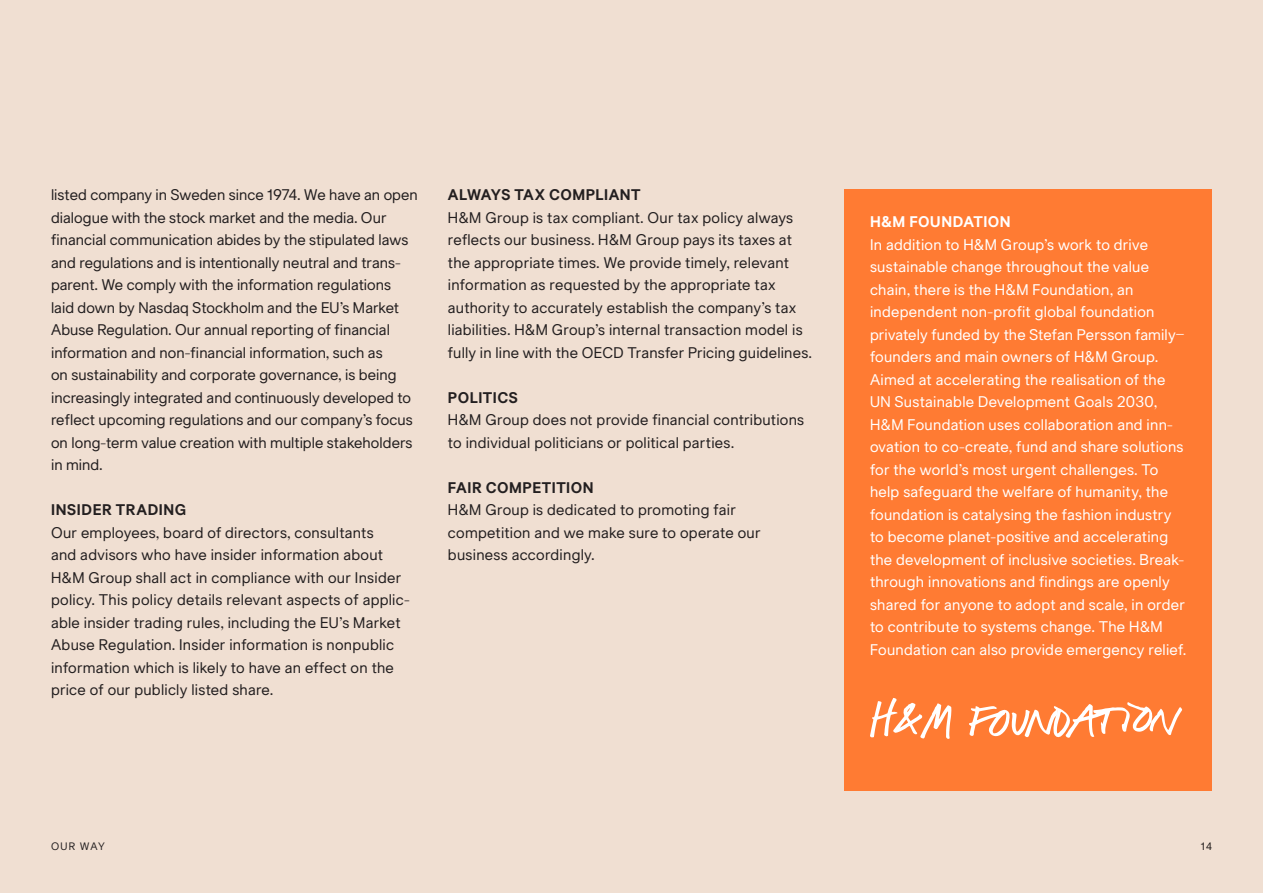
<style>
.page{position:relative;width:1263px;height:893px;background:#f0dfd2}
.page>*{position:absolute;margin:0;border:0;box-sizing:border-box;transform-origin:0 0}
.Body_copy{font:15px/22.5px "HM Group Ampersand";letter-spacing:.01em;color:#231f20}
.Body_copy-2{font:15px/22.5px "HM Group Ampersand";letter-spacing:.015em;color:#fff}
.Subheader{font:700 15px "HM Group Ampersand";letter-spacing:.035em;color:#231f20}
.Subheader-2{font:700 15px "HM Group Ampersand";letter-spacing:.035em;color:#fff}
.Small_copy___CAPS{font:10.5px "HM Group Ampersand";letter-spacing:.11em;color:#231f20}
</style>
<div class="page">
<div style="left:845px;top:189px;width:367px;height:602px;background:#ff7b33"></div>
<svg style="left:870px;top:698px;width:81px;height:41px"></svg>
<svg style="left:969px;top:702px;width:213px;height:36px"></svg>
<p class="Body_copy" style="left:51px;top:183px;width:368px">listed company in Sweden since 1974. We have an open dialogue with the stock market and the media. Our financial communication abides by the stipulated laws and regulations and is intentionally neutral and trans&shy;parent. We comply with the information regulations laid down by Nasdaq Stockholm and the EU’s Market Abuse Regulation. Our annual reporting of financial information and non-financial information, such as<br>on sustainability and corporate governance, is being increasingly integrated and continuously developed to reflect upcoming regulations and our company’s focus on long-term value creation with multiple stakeholders in mind.</p>
<p class="Subheader" style="left:51px;top:500px;width:136px">INSIDER TRADING</p>
<p class="Body_copy" style="left:51px;top:521px;width:360px">Our employees, board of directors, consultants<br>and advisors who have insider information about H&amp;M Group shall act in compliance with our Insider policy. This policy details relevant aspects of applic&shy;able insider trading rules, including the EU’s Market Abuse Regulation. Insider information is nonpublic information which is likely to have an effect on the price of our publicly listed share.</p>
<p class="Subheader" style="left:448px;top:185px;width:194px">ALWAYS TAX COMPLIANT</p>
<p class="Body_copy" style="left:448px;top:206px;width:365px">H&amp;M Group is tax compliant. Our tax policy always reflects our business. H&amp;M Group pays its taxes at the appropriate times. We provide timely, relevant information as requested by the appropriate tax authority to accurately establish the company’s tax liabilities. H&amp;M Group’s internal transaction model is fully in line with the OECD Transfer Pricing guidelines.</p>
<p class="Subheader" style="left:448px;top:388px;width:71px">POLITICS</p>
<p class="Body_copy" style="left:448px;top:408px;width:358px">H&amp;M Group does not provide financial contributions to individual politicians or political parties.</p>
<p class="Subheader" style="left:448px;top:478px;width:147px">FAIR COMPETITION</p>
<p class="Body_copy" style="left:448px;top:498px;width:314px">H&amp;M Group is dedicated to promoting fair competition and we make sure to operate our business accordingly.</p>
<p class="Small_copy___CAPS" style="left:51px;top:840px;width:55px">OUR WAY</p>
<p class="Subheader-2" style="left:870px;top:212px;width:142px">H&amp;M FOUNDATION</p>
<p class="Body_copy-2" style="left:870px;top:233px;width:315px">In addition to H&amp;M Group’s work to drive sustainable change throughout the value chain, there is the H&amp;M Foundation, an independent non-profit global foundation privately funded by the Stefan Persson family– founders and main owners of H&amp;M Group.<br>Aimed at accelerating the realisation of the UN Sustainable Development Goals 2030, H&amp;M Foundation uses collaboration and inn&shy;ovation to co-create, fund and share solutions for the world’s most urgent challenges. To help safeguard the welfare of humanity, the foundation is catalysing the fashion industry to become planet-positive and accelerating the development of inclusive societies. Break-</p>
<p class="Body_copy-2" style="left:870px;top:570px;width:318px">through innovations and findings are openly shared for anyone to adopt and scale, in order to contribute to systems change. The H&amp;M Foundation can also provide emergency relief.</p>
<p class="Small_copy___CAPS" style="left:1201px;top:840px;width:13px">14</p>
</div>
